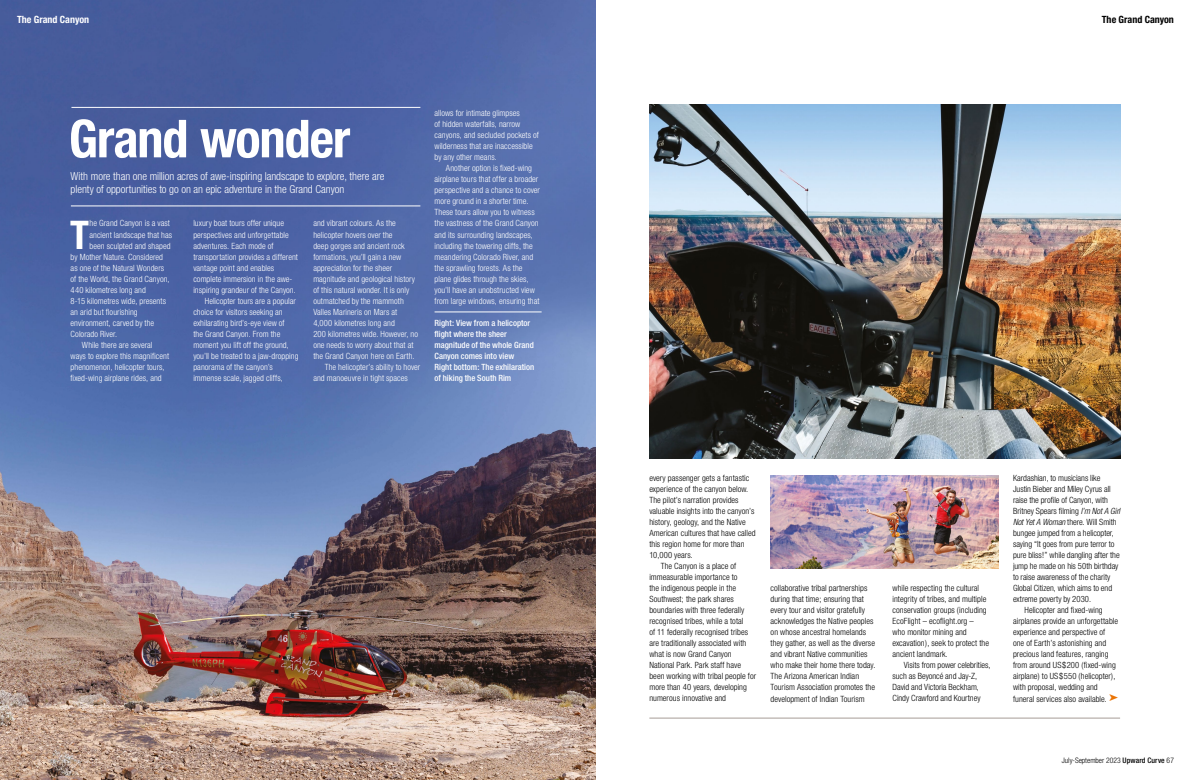
<style>
.page{position:relative;width:1191px;height:780px;background:#fff}
.page>*{position:absolute;margin:0;border:0;box-sizing:border-box;transform-origin:0 0}
.t1{font:700 condensed 52.4px "Helvetica Neue";letter-spacing:-.02em;color:#fff}
.t2{font:700 condensed 39.5px "Helvetica Neue";color:#fff}
.t3{font:300 condensed 11px/13px "Helvetica Neue";letter-spacing:-.005em;color:#fff}
.t4{font:700 condensed 10px "Helvetica Neue";color:#000}
.t5{font:700 condensed 10px "Helvetica Neue";color:#fff}
.t6{font:300 condensed 8.6px/11px "Helvetica Neue";letter-spacing:.005em;color:#000}
.t7{font:300 condensed 8.6px/11px "Helvetica Neue";letter-spacing:.005em;color:#fff}
.t8{font:500 condensed 8.6px/11px "Helvetica Neue";color:#fff}
.t9{font:300 condensed 7.6px "Helvetica Neue";color:#000}
.s1{font-style:italic}
.s2{color:#ea7405}
.s3{font-weight:500}
</style>
<div class="page">
<img style="left:0;top:0;width:595px;height:780px">
<img style="left:649px;top:105px;width:471px;height:353px">
<hr style="left:434px;top:311px;width:107px;height:1px;background:#fff">
<img style="left:770px;top:475px;width:228px;height:94px">
<hr style="left:71px;top:205px;width:349px;height:1px;background:#fff">
<hr style="left:71px;top:107px;width:349px;height:1px;background:#fff">
<hr style="left:649px;top:717px;width:471px;height:1px;background:#a69c97">
<p class="t5" style="left:17px;top:13px;width:74px">The Grand Canyon</p>
<h1 class="t1" style="left:69px;top:107px;width:283px">Grand wonder</h1>
<p class="t3" style="left:71px;top:169px;width:315px">With more than one million acres of awe-inspiring landscape to explore, there are plenty of opportunities to go on an epic adventure in the Grand Canyon</p>
<h2 class="t2" style="left:70px;top:210px;width:20px">T</h2>
<p class="t7" style="left:89px;top:218px;width:82px">he Grand Canyon is a vast</p>
<p class="t7" style="left:89px;top:229px;width:84px">ancient landscape that has</p>
<p class="t7" style="left:89px;top:240px;width:83px">been sculpted and shaped</p>
<p class="t7" style="left:71px;top:251px;width:94px">by Mother Nature. Considered</p>
<p class="t7" style="left:71px;top:262px;width:95px">as one of the Natural Wonders</p>
<p class="t7" style="left:71px;top:273px;width:100px">of the World, the Grand Canyon,</p>
<p class="t7" style="left:71px;top:284px;width:77px">440 kilometres long and</p>
<p class="t7" style="left:71px;top:295px;width:97px">8-15 kilometres wide, presents</p>
<p class="t7" style="left:71px;top:306px;width:69px">an arid but flourishing</p>
<p class="t7" style="left:71px;top:317px;width:85px">environment, carved by the</p>
<p class="t7" style="left:71px;top:328px;width:48px">Colorado River.</p>
<p class="t7" style="left:82px;top:339px;width:72px">While there are several</p>
<p class="t7" style="left:71px;top:350px;width:100px">ways to explore this magnificent</p>
<p class="t7" style="left:71px;top:361px;width:96px">phenomenon, helicopter tours,</p>
<p class="t7" style="left:71px;top:372px;width:93px">fixed-wing airplane rides, and</p>
<p class="t7" style="left:193px;top:218px;width:92px">luxury boat tours offer unique</p>
<p class="t7" style="left:193px;top:229px;width:97px">perspectives and unforgettable</p>
<p class="t7" style="left:193px;top:240px;width:82px">adventures. Each mode of</p>
<p class="t7" style="left:193px;top:251px;width:106px">transportation provides a different</p>
<p class="t7" style="left:193px;top:262px;width:82px">vantage point and enables</p>
<p class="t7" style="left:193px;top:273px;width:101px">complete immersion in the awe-</p>
<p class="t7" style="left:193px;top:284px;width:104px">inspiring grandeur of the Canyon.</p>
<p class="t7" style="left:205px;top:295px;width:93px">Helicopter tours are a popular</p>
<p class="t7" style="left:193px;top:306px;width:91px">choice for visitors seeking an</p>
<p class="t7" style="left:193px;top:317px;width:93px">exhilarating bird’s-eye view of</p>
<p class="t7" style="left:193px;top:328px;width:89px">the Grand Canyon. From the</p>
<p class="t7" style="left:193px;top:339px;width:97px">moment you lift off the ground,</p>
<p class="t7" style="left:193px;top:350px;width:107px">you’ll be treated to a jaw-dropping</p>
<p class="t7" style="left:193px;top:361px;width:81px">panorama of the canyon’s</p>
<p class="t7" style="left:193px;top:372px;width:91px">immense scale, jagged cliffs,</p>
<p class="t7" style="left:313px;top:218px;width:84px">and vibrant colours. As the</p>
<p class="t7" style="left:313px;top:229px;width:81px">helicopter hovers over the</p>
<p class="t7" style="left:313px;top:240px;width:93px">deep gorges and ancient rock</p>
<p class="t7" style="left:313px;top:251px;width:89px">formations, you’ll gain a new</p>
<p class="t7" style="left:313px;top:262px;width:80px">appreciation for the sheer</p>
<p class="t7" style="left:313px;top:273px;width:103px">magnitude and geological history</p>
<p class="t7" style="left:313px;top:284px;width:97px">of this natural wonder. It is only</p>
<p class="t7" style="left:313px;top:295px;width:92px">outmatched by the mammoth</p>
<p class="t7" style="left:313px;top:306px;width:85px">Valles Marineris on Mars at</p>
<p class="t7" style="left:313px;top:317px;width:83px">4,000 kilometres long and</p>
<p class="t7" style="left:313px;top:328px;width:106px">200 kilometres wide. However, no</p>
<p class="t7" style="left:313px;top:339px;width:102px">one needs to worry about that at</p>
<p class="t7" style="left:313px;top:350px;width:103px">the Grand Canyon here on Earth.</p>
<p class="t7" style="left:325px;top:361px;width:97px">The helicopter’s ability to hover</p>
<p class="t7" style="left:313px;top:372px;width:96px">and manoeuvre in tight spaces</p>
<p class="t7" style="left:434px;top:107px;width:106px">allows for intimate glimpses<br>of hidden waterfalls, narrow canyons, and secluded pockets of wilderness that are inaccessible by any other means.</p>
<p class="t7" style="left:434px;top:163px;width:107px;text-indent:11px">Another option is fixed-wing airplane tours that offer a broader perspective and a chance to cover more ground in a shorter time.<br>These tours allow you to witness the vastness of the Grand Canyon and its surrounding landscapes, including the towering cliffs, the meandering Colorado River, and the sprawling forests. As the plane glides through the skies, you’ll have an unobstructed view from large windows, ensuring that</p>
<p class="t8" style="left:434px;top:317px;width:101px">Right: View from a helicoptor flight where the sheer magnitude of the whole Grand<br>Canyon comes into view<br>Right bottom: The exhilaration of hiking the South Rim</p>
<p class="t4" style="left:1101px;top:13px;width:74px">The Grand Canyon</p>
<p class="t6" style="left:649px;top:472px;width:101px">every passenger gets a fantastic</p>
<p class="t6" style="left:649px;top:483px;width:100px">experience of the canyon below.</p>
<p class="t6" style="left:649px;top:494px;width:91px">The pilot’s narration provides</p>
<p class="t6" style="left:649px;top:505px;width:107px">valuable insights into the canyon’s</p>
<p class="t6" style="left:649px;top:516px;width:98px">history, geology, and the Native</p>
<p class="t6" style="left:649px;top:527px;width:108px">American cultures that have called</p>
<p class="t6" style="left:649px;top:538px;width:97px">this region home for more than</p>
<p class="t6" style="left:649px;top:549px;width:45px">10,000 years.</p>
<p class="t6" style="left:660px;top:560px;width:77px">The Canyon is a place of</p>
<p class="t6" style="left:649px;top:571px;width:90px">immeasurable importance to</p>
<p class="t6" style="left:649px;top:582px;width:88px">the indigenous people in the</p>
<p class="t6" style="left:649px;top:593px;width:86px">Southwest; the park shares</p>
<p class="t6" style="left:649px;top:604px;width:96px">boundaries with three federally</p>
<p class="t6" style="left:649px;top:615px;width:96px">recognised tribes, while a total</p>
<p class="t6" style="left:649px;top:626px;width:100px">of 11 federally recognised tribes</p>
<p class="t6" style="left:649px;top:637px;width:98px">are traditionally associated with</p>
<p class="t6" style="left:649px;top:648px;width:84px">what is now Grand Canyon</p>
<p class="t6" style="left:649px;top:659px;width:93px">National Park. Park staff have</p>
<p class="t6" style="left:649px;top:670px;width:108px">been working with tribal people for</p>
<p class="t6" style="left:649px;top:681px;width:99px">more than 40 years, developing</p>
<p class="t6" style="left:649px;top:692px;width:78px">numerous innovative and</p>
<p class="t6" style="left:770px;top:582px;width:106px">collaborative tribal partnerships during that time; ensuring that every tour and visitor gratefully acknowledges the Native peoples on whose ancestral homelands they gather, as well as the diverse and vibrant Native communities who make their home there today.<br>The Arizona American Indian<br>Tourism Association promotes the development of Indian Tourism</p>
<p class="t6" style="left:892px;top:582px;width:98px">while respecting the cultural integrity of tribes, and multiple conservation groups (including<br>EcoFlight – ecoflight.org –<br>who monitor mining and excavation), seek to protect the ancient landmark.</p>
<p class="t6" style="left:892px;top:659px;width:99px;text-indent:11px">Visits from power celebrities, such as Beyoncé and Jay-Z,<br>David and Victoria Beckham,<br>Cindy Crawford and Kourtney</p>
<p class="t6" style="left:1013px;top:472px;width:89px">Kardashian, to musicians like</p>
<p class="t6" style="left:1013px;top:483px;width:99px">Justin Bieber and Miley Cyrus all</p>
<p class="t6" style="left:1013px;top:494px;width:96px">raise the profile of Canyon, with</p>
<p class="t6" style="left:1013px;top:505px;width:108px">Britney Spears filming <span class="s1">I’m Not A Girl</span></p>
<p class="t6" style="left:1013px;top:516px;width:105px"><span class="s1">Not Yet A Woman</span> there. Will Smith</p>
<p class="t6" style="left:1013px;top:527px;width:102px">bungee jumped from a helicopter,</p>
<p class="t6" style="left:1013px;top:538px;width:103px">saying “It goes from pure terror to</p>
<p class="t6" style="left:1013px;top:549px;width:108px">pure bliss!” while dangling after the</p>
<p class="t6" style="left:1013px;top:560px;width:107px">jump he made on his 50th birthday</p>
<p class="t6" style="left:1013px;top:571px;width:99px">to raise awareness of the charity</p>
<p class="t6" style="left:1013px;top:582px;width:101px">Global Citizen, which aims to end</p>
<p class="t6" style="left:1013px;top:593px;width:79px">extreme poverty by 2030.</p>
<p class="t6" style="left:1024px;top:604px;width:80px">Helicopter and fixed-wing</p>
<p class="t6" style="left:1013px;top:615px;width:107px">airplanes provide an unforgettable</p>
<p class="t6" style="left:1013px;top:626px;width:94px">experience and perspective of</p>
<p class="t6" style="left:1013px;top:637px;width:95px">one of Earth’s astonishing and</p>
<p class="t6" style="left:1013px;top:648px;width:97px">precious land features, ranging</p>
<p class="t6" style="left:1013px;top:659px;width:104px">from around US$200 (fixed-wing</p>
<p class="t6" style="left:1013px;top:670px;width:104px">airplane) to US$550 (helicopter),</p>
<p class="t6" style="left:1013px;top:681px;width:86px">with proposal, wedding and</p>
<p class="t6" style="left:1013px;top:692px;width:107px">funeral services also available. <span class="s2">➤</span></p>
<p class="t9" style="left:1061px;top:755px;width:114px">July-September 2023 <span class="s3">Upward Curve</span> 67</p>
</div>
